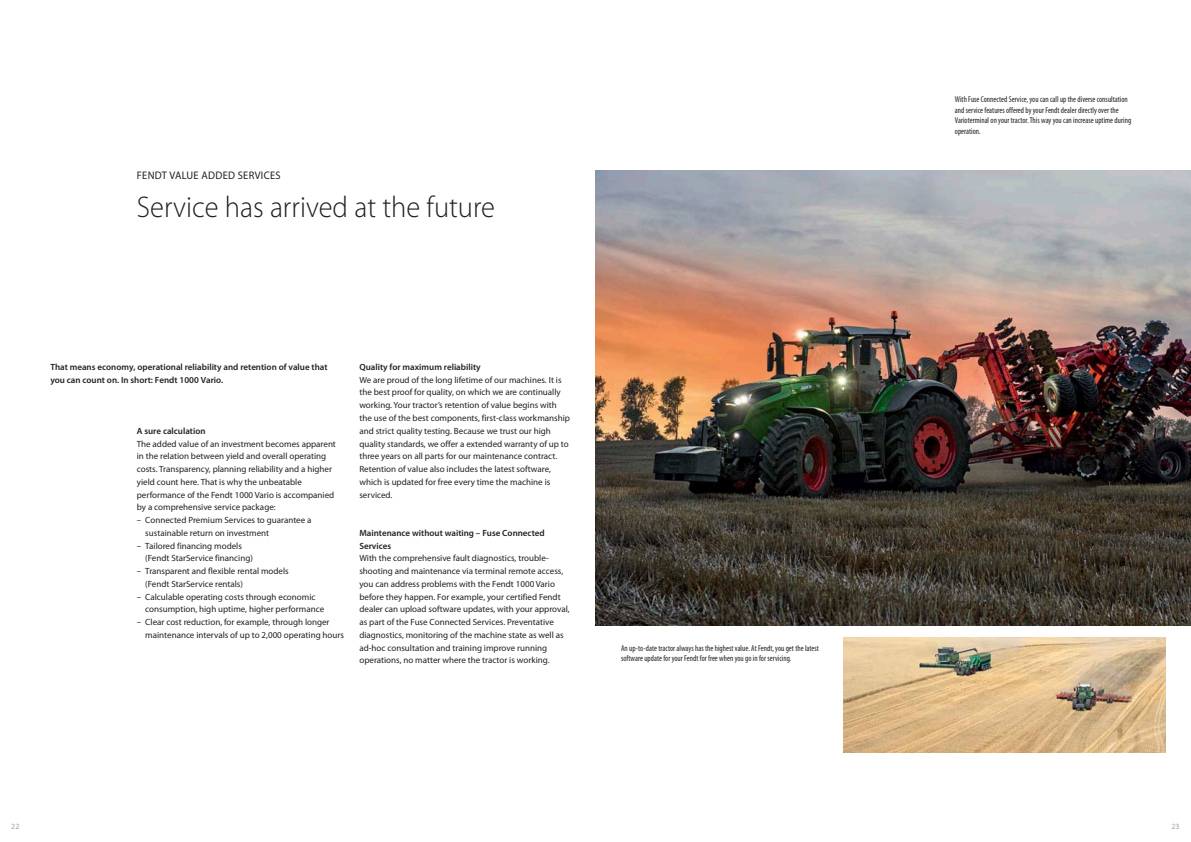
<style>
.page{position:relative;width:1191px;height:842px;background:#fff}
.page>*{position:absolute;margin:0;border:0;box-sizing:border-box;transform-origin:0 0}
._2_HEAD_-_Kompetenz{font:300 30px "Myriad Pro";color:#231f20;scale:.95 1}
._2_Subhead_-_Kompete{font:11px "Myriad Pro";letter-spacing:.03em;color:#231f20;scale:.95 1}
._2_Fliesstext{font:9px/12.8px "Myriad Pro";color:#231f20}
._2_HEAD_Fliesstext{font:600 9px/12.8px "Myriad Pro";color:#231f20}
._3_Info_Serie_Option{font:condensed 8.5px/10.5px "Myriad Pro";letter-spacing:.005em;color:#231f20;scale:.95 1}
._2_Fliesstext-2{font:8px "Myriad Pro";color:#a2a4a8}
</style>
<div class="page">
<img style="left:595px;top:170px;width:596px;height:455px">
<img style="left:843px;top:638px;width:322px;height:115px">
<p class="_2_Subhead_-_Kompete" style="left:137px;top:169px;width:153px">FENDT VALUE ADDED SERVICES</p>
<p class="_2_HEAD_-_Kompetenz" style="left:137px;top:190px;width:378px">Service has arrived at the future</p>
<p class="_2_HEAD_Fliesstext" style="left:50px;top:361px;width:279px">That means economy, operational reliability and retention of value that you can count on. In short: Fendt 1000 Vario.</p>
<p class="_2_HEAD_Fliesstext" style="left:137px;top:424px;width:70px">A sure calculation</p>
<p class="_2_Fliesstext" style="left:137px;top:437px;width:201px">The added value of an investment becomes apparent in the relation between yield and overall operating costs. Transparency, planning reliability and a higher yield count here. That is why the unbeatable performance of the Fendt 1000 Vario is accompanied by a comprehensive service package:</p>
<p class="_2_Fliesstext" style="left:145px;top:514px;width:168px;text-indent:-9px">– Connected Premium Services to guarantee a sustainable return on investment</p>
<p class="_2_Fliesstext" style="left:145px;top:539px;width:109px;text-indent:-9px">– Tailored financing models (Fendt StarService financing)</p>
<p class="_2_Fliesstext" style="left:145px;top:565px;width:145px;text-indent:-9px">– Transparent and flexible rental models (Fendt StarService rentals)</p>
<p class="_2_Fliesstext" style="left:145px;top:590px;width:180px;text-indent:-9px">– Calculable operating costs through economic consumption, high uptime, higher performance</p>
<p class="_2_Fliesstext" style="left:145px;top:616px;width:200px;text-indent:-9px">– Clear cost reduction, for example, through longer maintenance intervals of up to 2,000 operating hours</p>
<p class="_2_HEAD_Fliesstext" style="left:359px;top:361px;width:123px">Quality for maximum reliability</p>
<p class="_2_Fliesstext" style="left:359px;top:373px;width:212px">We are proud of the long lifetime of our machines. It is the best proof for quality, on which we are continually working. Your tractor’s retention of value begins with the use of the best components, first-class workmanship and strict quality testing. Because we trust our high quality standards, we offer a extended warranty of up to three years on all parts for our maintenance contract.<br>Retention of value also includes the latest software, which is updated for free every time the machine is serviced.</p>
<p class="_2_HEAD_Fliesstext" style="left:359px;top:526px;width:187px">Maintenance without waiting – Fuse Connected<br>Services</p>
<p class="_2_Fliesstext" style="left:359px;top:552px;width:212px">With the comprehensive fault diagnostics, trouble&shy;shooting and maintenance via terminal remote access, you can address problems with the Fendt 1000 Vario before they happen. For example, your certified Fendt dealer can upload software updates, with your approval, as part of the Fuse Connected Services. Preventative diagnostics, monitoring of the machine state as well as ad-hoc consultation and training improve running operations, no matter where the tractor is working.</p>
<p class="_3_Info_Serie_Option" style="left:621px;top:643px;width:210px">An up-to-date tractor always has the highest value. At Fendt, you get the latest software update for your Fendt for free when you go in for servicing.</p>
<p class="_3_Info_Serie_Option" style="left:955px;top:94px;width:187px">With Fuse Connected Service, you can call up the diverse consultation and service features offered by your Fendt dealer directly over the Varioterminal on your tractor. This way you can increase uptime during operation.</p>
<p class="_2_Fliesstext-2" style="left:11px;top:822px;width:10px">22</p>
<p class="_2_Fliesstext-2" style="left:1171px;top:822px;width:10px">23</p>
</div>
